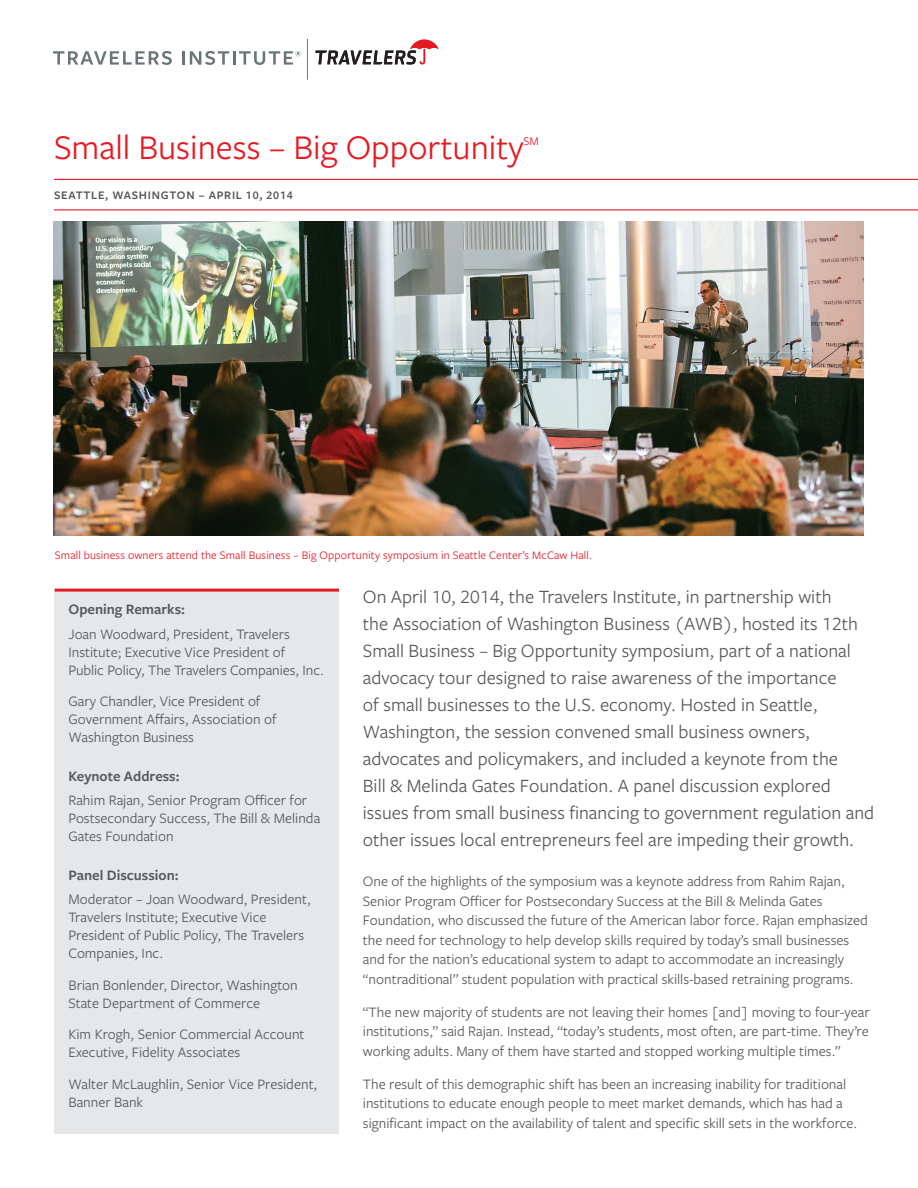
<style>
.page{position:relative;width:918px;height:1188px;background:#fff}
.page>*{position:absolute;margin:0;border:0;box-sizing:border-box;transform-origin:0 0}
.t1{font:36px "Freight Sans Pro";color:#e51a23}
.Body_copy{font:19.5px/27px "Freight Sans Pro";color:#57585a}
.Body_copy-2{font:15px/18px "Freight Sans Pro";color:#57585a}
.Body_copy-3{font:600 15px "Freight Sans Pro";color:#57585a}
.t2{font:12.3px "Freight Sans Pro";color:#e51a23}
.Body_copy-4{font:12px "Freight Sans Pro";letter-spacing:.01em;color:#e51a23}
.Sub-title_1_line{font:600 12px "Freight Sans Pro";letter-spacing:.06em;color:#57585a}
</style>
<div class="page">
<div style="left:55px;top:590px;width:284px;height:544px;background:#e6e7e9"></div>
<hr style="left:55px;top:589px;width:284px;height:3px;background:#e51a23">
<img style="left:54px;top:221px;width:810px;height:315px">
<svg style="left:315px;top:40px;width:123px;height:24px"></svg>
<hr style="left:307px;top:39px;width:1px;height:41px;background:#6a747b">
<svg style="left:54px;top:51px;width:118px;height:14px"></svg>
<svg style="left:183px;top:51px;width:118px;height:14px"></svg>
<hr style="left:54px;top:179px;width:864px;height:1px;background:#e51a23">
<hr style="left:54px;top:209px;width:864px;height:1px;background:#e51a23">
<p class="t1" style="left:54px;top:124px;width:471px">Small Business – Big Opportunity</p>
<p class="t2" style="left:524px;top:133px;width:17px">SM</p>
<p class="Sub-title_1_line" style="left:54px;top:187px;width:240px">SEATTLE, WASHINGTON – APRIL 10, 2014</p>
<p class="Body_copy-4" style="left:55px;top:547px;width:539px">Small business owners attend the Small Business – Big Opportunity symposium in Seattle Center’s McCaw Hall.</p>
<p class="Body_copy" style="left:363px;top:583px;width:513px">On April 10, 2014, the Travelers Institute, in partnership with<br>the Association of Washington Business (AWB), hosted its 12th Small Business – Big Opportunity symposium, part of a national advocacy tour designed to raise awareness of the importance<br>of small businesses to the U.S. economy. Hosted in Seattle, Washington, the session convened small business owners, advocates and policymakers, and included a keynote from the<br>Bill &amp; Melinda Gates Foundation. A panel discussion explored issues from small business financing to government regulation and other issues local entrepreneurs feel are impeding their growth.</p>
<p class="Body_copy-2" style="left:363px;top:871px;width:506px;line-height:19.5px">One of the highlights of the symposium was a keynote address from Rahim Rajan, Senior Program Officer for Postsecondary Success at the Bill &amp; Melinda Gates Foundation, who discussed the future of the American labor force. Rajan emphasized the need for technology to help develop skills required by today’s small businesses and for the nation’s educational system to adapt to accommodate an increasingly “nontraditional” student population with practical skills-based retraining programs.</p>
<p class="Body_copy-2" style="left:363px;top:1001px;width:508px;line-height:19.5px;text-align:justify">“The new majority of students are not leaving their homes [and] moving to four-year institutions,” said Rajan. Instead, “today’s students, most often, are part-time. They’re working adults. Many of them have started and stopped working multiple times.”</p>
<p class="Body_copy-2" style="left:363px;top:1073px;width:496px;line-height:19.5px">The result of this demographic shift has been an increasing inability for traditional institutions to educate enough people to meet market demands, which has had a significant impact on the availability of talent and specific skill sets in the workforce.</p>
<p class="Body_copy-3" style="left:68px;top:599px;width:118px">Opening Remarks:</p>
<p class="Body_copy-2" style="left:68px;top:624px;width:257px">Joan Woodward, President, Travelers<br>Institute; Executive Vice President of<br>Public Policy, The Travelers Companies, Inc.</p>
<p class="Body_copy-2" style="left:68px;top:692px;width:210px">Gary Chandler, Vice President of<br>Government Affairs, Association of<br>Washington Business</p>
<p class="Body_copy-3" style="left:68px;top:765px;width:113px">Keynote Address:</p>
<p class="Body_copy-2" style="left:68px;top:791px;width:253px">Rahim Rajan, Senior Program Officer for<br>Postsecondary Success, The Bill &amp; Melinda<br>Gates Foundation</p>
<p class="Body_copy-3" style="left:68px;top:864px;width:112px">Panel Discussion:</p>
<p class="Body_copy-2" style="left:68px;top:890px;width:244px">Moderator – Joan Woodward, President, Travelers Institute; Executive Vice President of Public Policy, The Travelers Companies, Inc.</p>
<p class="Body_copy-2" style="left:68px;top:975px;width:231px">Brian Bonlender, Director, Washington<br>State Department of Commerce</p>
<p class="Body_copy-2" style="left:68px;top:1025px;width:238px">Kim Krogh, Senior Commercial Account<br>Executive, Fidelity Associates</p>
<p class="Body_copy-2" style="left:68px;top:1074px;width:250px">Walter McLaughlin, Senior Vice President,<br>Banner Bank</p>
</div>
